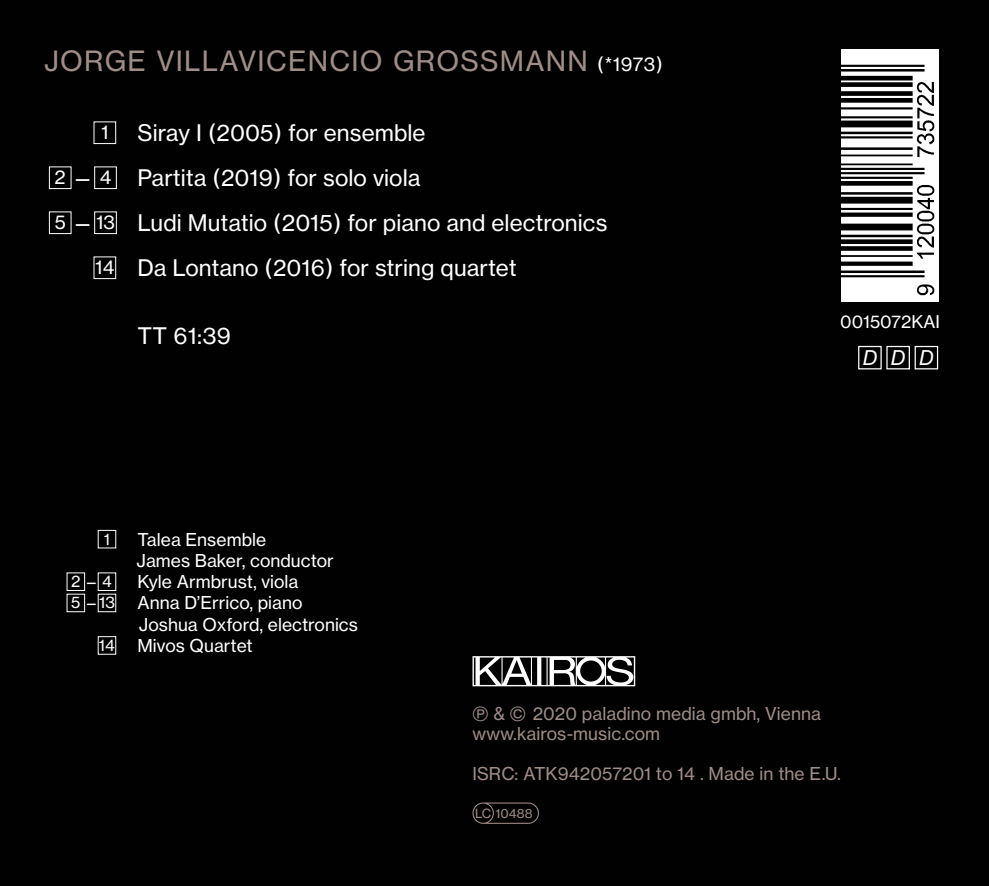
<style>
.page{position:relative;width:989px;height:886px;background:#010101}
.page>*{position:absolute;margin:0;border:0;box-sizing:border-box;transform-origin:0 0}
.t1{font:27.5px "N Haas Grotesk TX Pro 55 Rg";letter-spacing:.045em;color:#9f8d86}
.t2{font:22.5px "N Haas Grotesk TX Pro 55 Rg";color:#fff}
.t3{font:20px "N Haas Grotesk TX Pro 56 It";color:#fff}
.t4{font:18.75px "N Haas Grotesk TX Pro 55 Rg";color:#fff}
.t5{font:17.5px/21.2px "N Haas Grotesk TX Pro 55 Rg";color:#fff}
.t6{font:17.5px/20px "N Haas Grotesk TX Pro 55 Rg";letter-spacing:.005em;color:#9f8d86}
.t7{font:17.25px "N Haas Grotesk TX Pro 55 Rg";letter-spacing:.005em;color:#fff}
.t8{font:15.75px "N Haas Grotesk TX Pro 55 Rg";color:#fff}
.t9{font:12.5px "N Haas Grotesk TX Pro 55 Rg";letter-spacing:.005em;color:#9f8d86}
.s1{font-size:18.75px;color:#fff}
.s2{font-size:18.75px}
.s3{font-size:17.5px}
.s4{font-family:"Ping Fang HK";font-size:20px}
</style>
<div class="page">
<img style="left:841px;top:50px;width:97px;height:252px">
<div style="left:858px;top:346px;width:23px;height:23px;border:1px solid #fff"></div>
<div style="left:886px;top:346px;width:24px;height:23px;border:1px solid #fff"></div>
<div style="left:914px;top:346px;width:24px;height:23px;border:1px solid #fff"></div>
<svg style="left:472px;top:656px;width:163px;height:30px"></svg>
<svg style="left:472px;top:802px;width:67px;height:22px"></svg>
<div style="left:98px;top:530px;width:18px;height:18px;border:1px solid #fff"></div>
<div style="left:67px;top:572px;width:18px;height:19px;border:1px solid #fff"></div>
<div style="left:98px;top:572px;width:18px;height:19px;border:1px solid #fff"></div>
<div style="left:67px;top:594px;width:18px;height:18px;border:1px solid #fff"></div>
<div style="left:98px;top:594px;width:18px;height:18px;border:1px solid #fff"></div>
<div style="left:98px;top:636px;width:18px;height:19px;border:1px solid #fff"></div>
<div style="left:93px;top:121px;width:23px;height:23px;border:1px solid #fff"></div>
<div style="left:49px;top:166px;width:23px;height:23px;border:1px solid #fff"></div>
<div style="left:94px;top:166px;width:23px;height:23px;border:1px solid #fff"></div>
<div style="left:49px;top:211px;width:23px;height:23px;border:1px solid #fff"></div>
<div style="left:94px;top:211px;width:23px;height:23px;border:1px solid #fff"></div>
<div style="left:93px;top:256px;width:23px;height:23px;border:1px solid #fff"></div>
<p class="t1" style="left:44px;top:44px;width:620px">JORGE VILLAVICENCIO GROSSMANN <span class="s1">(*1973)</span></p>
<p class="t4" style="left:101px;top:121px;width:9px">1</p>
<p class="t2" style="left:137px;top:119px;width:289px">Siray I (2005) for ensemble</p>
<p class="t2" style="left:55px;top:164px;width:367px"><span class="s2">2</span> — <span class="s2">4</span> Partita (2019) for solo viola</p>
<p class="t2" style="left:55px;top:209px;width:554px"><span class="s2">5</span> —<span class="s2">13</span> Ludi Mutatio (2015) for piano and electronics</p>
<p class="t2" style="left:95px;top:254px;width:423px"><span class="s2">14</span> Da Lontano (2016) for string quartet</p>
<p class="t2" style="left:137px;top:322px;width:95px">TT 61:39</p>
<p class="t8" style="left:104px;top:529px;width:8px">1</p>
<p class="t5" style="left:137px;top:528px;width:199px">Talea Ensemble<br>James Baker, conductor</p>
<p class="t8" style="left:71px;top:572px;width:42px">2 <span class="s3">–</span> 4</p>
<p class="t5" style="left:137px;top:571px;width:162px">Kyle Armbrust, viola</p>
<p class="t8" style="left:71px;top:593px;width:45px">5 <span class="s3">–</span> 13</p>
<p class="t5" style="left:137px;top:592px;width:222px">Anna D’Errico, piano<br>Joshua Oxford, electronics</p>
<p class="t8" style="left:99px;top:635px;width:18px">14</p>
<p class="t5" style="left:137px;top:635px;width:117px">Mivos Quartet</p>
<p class="t7" style="left:840px;top:311px;width:101px">0015072KAI</p>
<p class="t3" style="left:862px;top:345px;width:72px">DDD</p>
<p class="t6" style="left:472px;top:704px;width:350px"><span class="s4">℗</span> &amp; <span class="s4">©</span> 2020 paladino media gmbh, Vienna www.kairos-music.com</p>
<p class="t6" style="left:472px;top:764px;width:370px">ISRC: ATK942057201 to 14 . Made in the E.U.</p>
<p class="t9" style="left:475px;top:806px;width:59px">LC 10488</p>
</div>
